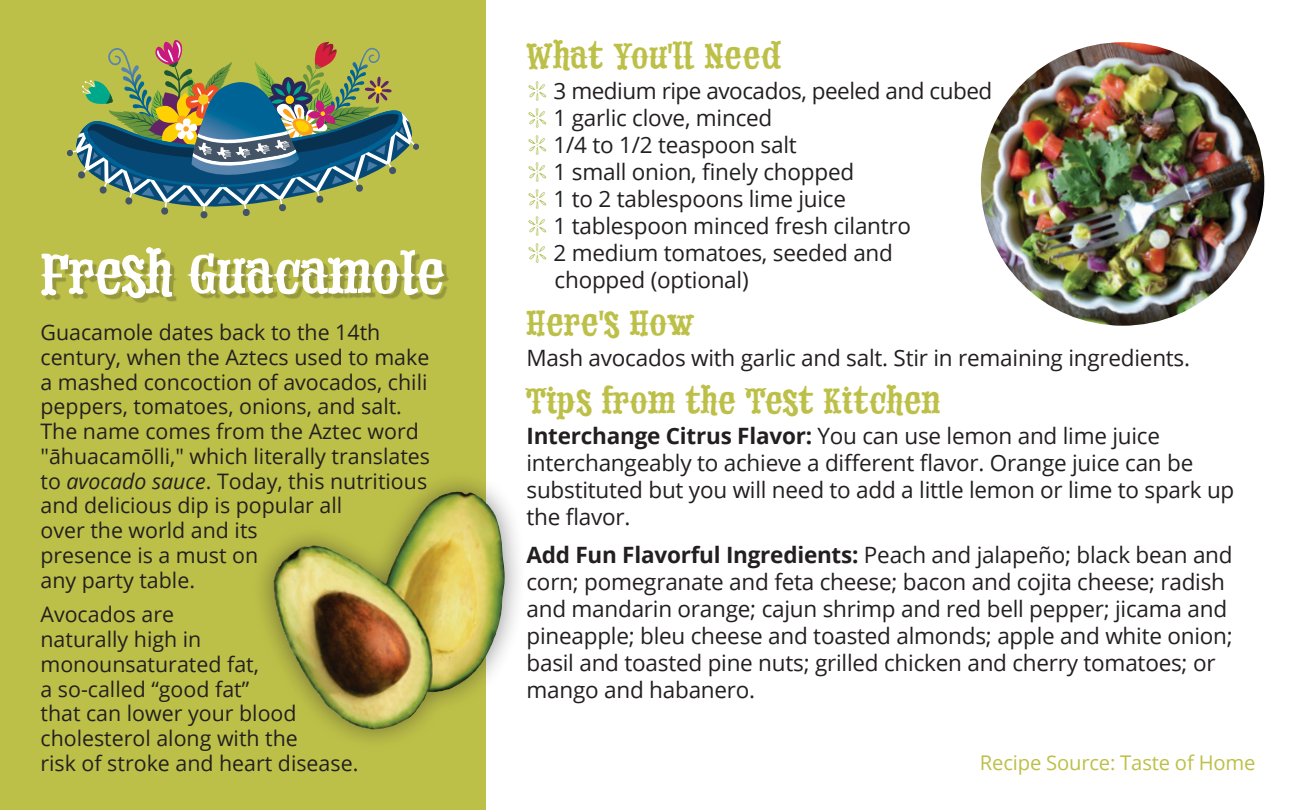
<style>
.page{position:relative;width:1296px;height:810px;background:#fff}
.page>*{position:absolute;margin:0;border:0;box-sizing:border-box;transform-origin:0 0}
.t1{font:54px "Drunk Cowboy";letter-spacing:-.01em;color:#fff}
.t2{font:33.75px "Drunk Cowboy";letter-spacing:.01em;color:#bdc048}
.t3{font:22.5px/27px "Open Sans";letter-spacing:-.01em;color:#231f20}
.t4{font:21.38px/24.8px "Open Sans";color:#231f20}
.t5{font:20.25px "Open Sans";letter-spacing:-.01em;color:#bdc048}
.s1{font-style:italic}
.s2{font-weight:700}
</style>
<div class="page">
<div style="left:0;top:0;width:486px;height:810px;background:#bdc048"></div>
<svg style="left:67px;top:40px;width:352px;height:178px"></svg>
<div style="left:45px;top:251px;width:404px;height:51px;background:#231f20;opacity:.25"></div>
<div style="left:251px;top:469px;width:276px;height:282px;background:#231f20;opacity:.5"></div>
<img style="left:308px;top:491px;width:149px;height:93px">
<img style="left:981px;top:42px;width:283px;height:284px;border-radius:142px">
<p class="t1" style="left:41px;top:241px;width:406px">Fresh Guacamole</p>
<p class="t4" style="left:40px;top:319px;width:391px">Guacamole dates back to the 14th century, when the Aztecs used to make a mashed concoction of avocados, chili peppers, tomatoes, onions, and salt.<br>The name comes from the Aztec word "āhuacamōlli," which literally translates to <span class="s1">avocado sauce</span>. Today, this nutritious and delicious dip is popular all<br>over the world and its<br>presence is a must on<br>any party table.</p>
<p class="t4" style="left:40px;top:602px;width:319px">Avocados are<br>naturally high in monounsaturated fat,<br>a so-called “good fat”<br>that can lower your blood cholesterol along with the<br>risk of stroke and heart disease.</p>
<p class="t2" style="left:526px;top:35px;width:256px">What You'll Need</p>
<p class="t3" style="left:554px;top:77px;width:440px">3 medium ripe avocados, peeled and cubed</p>
<p class="t3" style="left:554px;top:104px;width:220px">1 garlic clove, minced</p>
<p class="t3" style="left:554px;top:131px;width:245px">1/4 to 1/2 teaspoon salt</p>
<p class="t3" style="left:554px;top:158px;width:302px">1 small onion, finely chopped</p>
<p class="t3" style="left:554px;top:185px;width:294px">1 to 2 tablespoons lime juice</p>
<p class="t3" style="left:554px;top:212px;width:359px">1 tablespoon minced fresh cilantro</p>
<p class="t3" style="left:554px;top:239px;width:341px">2 medium tomatoes, seeded and chopped (optional)</p>
<p class="t2" style="left:526px;top:302px;width:169px">Here's How</p>
<p class="t3" style="left:526px;top:344px;width:665px">Mash avocados with garlic and salt. Stir in remaining ingredients.</p>
<p class="t2" style="left:526px;top:381px;width:416px">Tips from the Test Kitchen</p>
<p class="t3" style="left:526px;top:422px;width:709px"><span class="s2">Interchange Citrus Flavor:</span> You can use lemon and lime juice interchangeably to achieve a different flavor. Orange juice can be substituted but you will need to add a little lemon or lime to spark up the flavor.</p>
<p class="t3" style="left:526px;top:540px;width:708px"><span class="s2">Add Fun Flavorful Ingredients:</span> Peach and jalapeño; black bean and corn; pomegranate and feta cheese; bacon and cojita cheese; radish and mandarin orange; cajun shrimp and red bell pepper; jicama and pineapple; bleu cheese and toasted almonds; apple and white onion; basil and toasted pine nuts; grilled chicken and cherry tomatoes; or mango and habanero.</p>
<p class="t5" style="left:980px;top:748px;width:277px">Recipe Source: Taste of Home</p>
</div>
